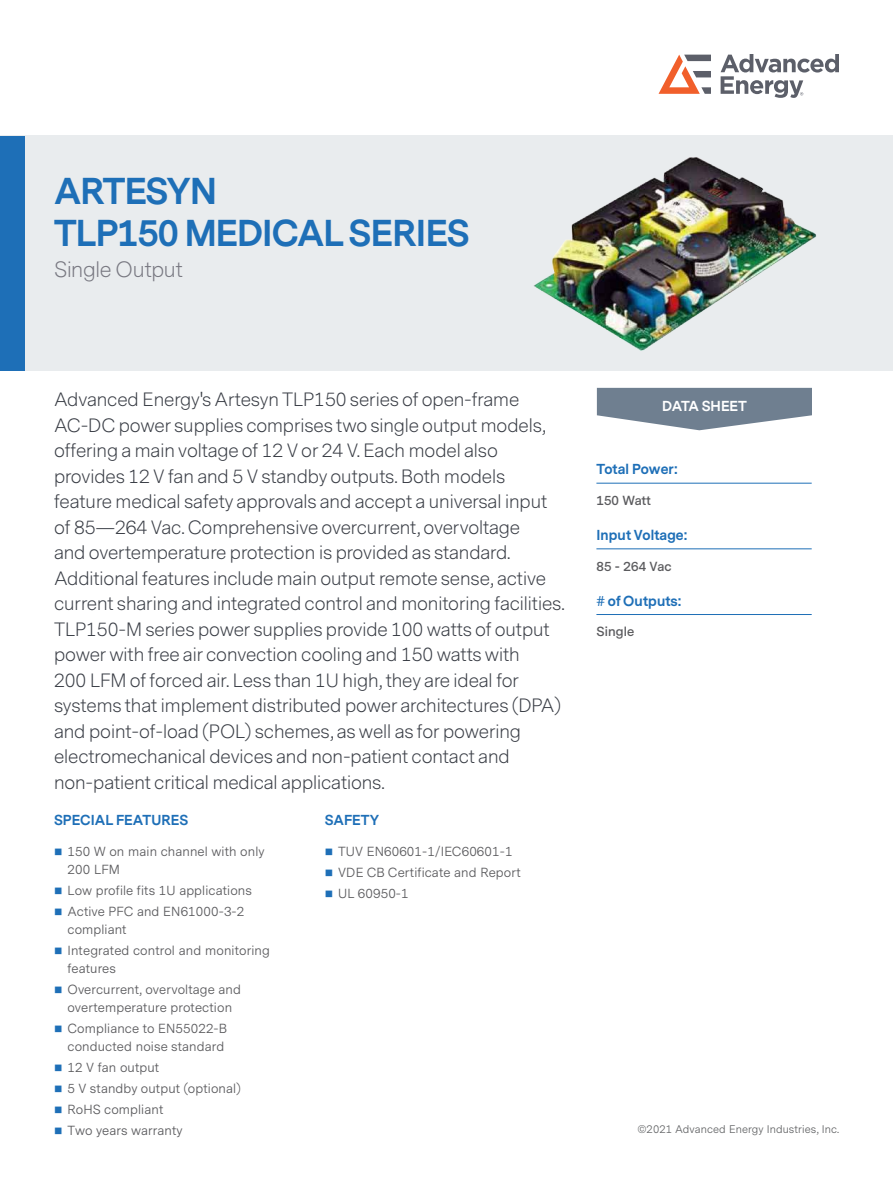
<style>
.page{position:relative;width:893px;height:1188px;background:#fff}
.page>*{position:absolute;margin:0;border:0;box-sizing:border-box;transform-origin:0 0}
.t1{font:700 34.95px/41.8px "Messina Sans";letter-spacing:-.025em;color:#1e6fb7}
.t2{font:300 20.55px "Messina Sans";letter-spacing:-.015em;color:#787881}
.t3{font:300 18px/25.5px "Messina Sans";letter-spacing:-.005em;color:#393d45}
.t4{font:700 13.5px "Messina Sans";letter-spacing:.01em;color:#1e6fb7}
.t5{font:700 13.5px "Messina Sans";color:#fff}
.t6{font:13.2px/18px "Messina Sans";letter-spacing:.01em;color:#5b5b5e}
.t7{font:600 13.2px "Messina Sans";letter-spacing:.01em;color:#5b5b5e}
.t8{font:11.1px "Messina Sans";letter-spacing:.01em;color:#656668}
.s1{color:#1e6fb7}
</style>
<div class="page">
<div style="left:0;top:136px;width:893px;height:235px;background:#e9ecee"></div>
<div style="left:0;top:136px;width:24px;height:235px;background:#1e6fb7"></div>
<svg style="left:597px;top:388px;width:215px;height:42px"></svg>
<hr style="left:596px;top:483px;width:216px;height:1px;background:#1e6fb7">
<hr style="left:596px;top:549px;width:216px;height:1px;background:#1e6fb7">
<hr style="left:596px;top:614px;width:216px;height:1px;background:#1e6fb7">
<svg style="left:658px;top:55px;width:53px;height:39px"></svg>
<svg style="left:721px;top:54px;width:118px;height:44px"></svg>
<img style="left:533px;top:157px;width:284px;height:194px">
<h1 class="t1" style="left:54px;top:171px;width:417px">ARTESYN<br>TLP150 MEDICAL SERIES</h1>
<p class="t2" style="left:54px;top:259px;width:130px">Single Output</p>
<p class="t3" style="left:54px;top:388px;width:467px">Advanced Energy's Artesyn TLP150 series of open-frame</p>
<p class="t5" style="left:662px;top:400px;width:86px">DATA SHEET</p>
<p class="t3" style="left:54px;top:413px;width:512px">AC-DC power supplies comprises two single output models, offering a main voltage of 12 V or 24 V. Each model also provides 12 V fan and 5 V standby outputs. Both models feature medical safety approvals and accept a universal input of 85—264 Vac. Comprehensive overcurrent, overvoltage<br>and overtemperature protection is provided as standard.<br>Additional features include main output remote sense, active current sharing and integrated control and monitoring facilities.<br>TLP150-M series power supplies provide 100 watts of output power with free air convection cooling and 150 watts with<br>200 LFM of forced air. Less than 1U high, they are ideal for systems that implement distributed power architectures (DPA) and point-of-load (POL) schemes, as well as for powering electromechanical devices and non-patient contact and non-patient critical medical applications.</p>
<p class="t4" style="left:54px;top:813px;width:136px">SPECIAL FEATURES</p>
<p class="t6" style="left:67px;top:843px;width:199px;text-indent:-13px"><span class="s1">■</span> 150 W on main channel with only<br>200 LFM</p>
<p class="t6" style="left:54px;top:882px;width:199px"><span class="s1">■</span> Low profile fits 1U applications</p>
<p class="t6" style="left:68px;top:903px;width:178px;text-indent:-14px"><span class="s1">■</span> Active PFC and EN61000-3-2 compliant</p>
<p class="t6" style="left:68px;top:942px;width:204px;text-indent:-14px"><span class="s1">■</span> Integrated control and monitoring features</p>
<p class="t6" style="left:54px;top:981px;width:188px;text-align:center"><span class="s1">■</span> Overcurrent, overvoltage and overtemperature protection</p>
<p class="t6" style="left:54px;top:1020px;width:175px;text-align:right"><span class="s1">■</span> Compliance to EN55022-B conducted noise standard</p>
<p class="t6" style="left:54px;top:1059px;width:107px"><span class="s1">■</span> 12 V fan output</p>
<p class="t6" style="left:54px;top:1080px;width:188px"><span class="s1">■</span> 5 V standby output (optional)</p>
<p class="t6" style="left:54px;top:1101px;width:111px"><span class="s1">■</span> RoHS compliant</p>
<p class="t6" style="left:54px;top:1122px;width:130px"><span class="s1">■</span> Two years warranty</p>
<p class="t4" style="left:596px;top:463px;width:83px">Total Power:</p>
<p class="t7" style="left:596px;top:495px;width:56px">150 Watt</p>
<p class="t4" style="left:596px;top:528px;width:92px">Input Voltage:</p>
<p class="t7" style="left:596px;top:561px;width:77px">85 - 264 Vac</p>
<p class="t4" style="left:596px;top:594px;width:86px"># of Outputs:</p>
<p class="t7" style="left:596px;top:627px;width:39px">Single</p>
<p class="t4" style="left:325px;top:813px;width:56px">SAFETY</p>
<p class="t6" style="left:325px;top:843px;width:189px"><span class="s1">■</span> TUV EN60601-1/IEC60601-1</p>
<p class="t6" style="left:325px;top:864px;width:198px"><span class="s1">■</span> VDE CB Certificate and Report</p>
<p class="t6" style="left:325px;top:885px;width:86px"><span class="s1">■</span> UL 60950-1</p>
<p class="t8" style="left:637px;top:1124px;width:203px">©2021 Advanced Energy Industries, Inc.</p>
</div>
